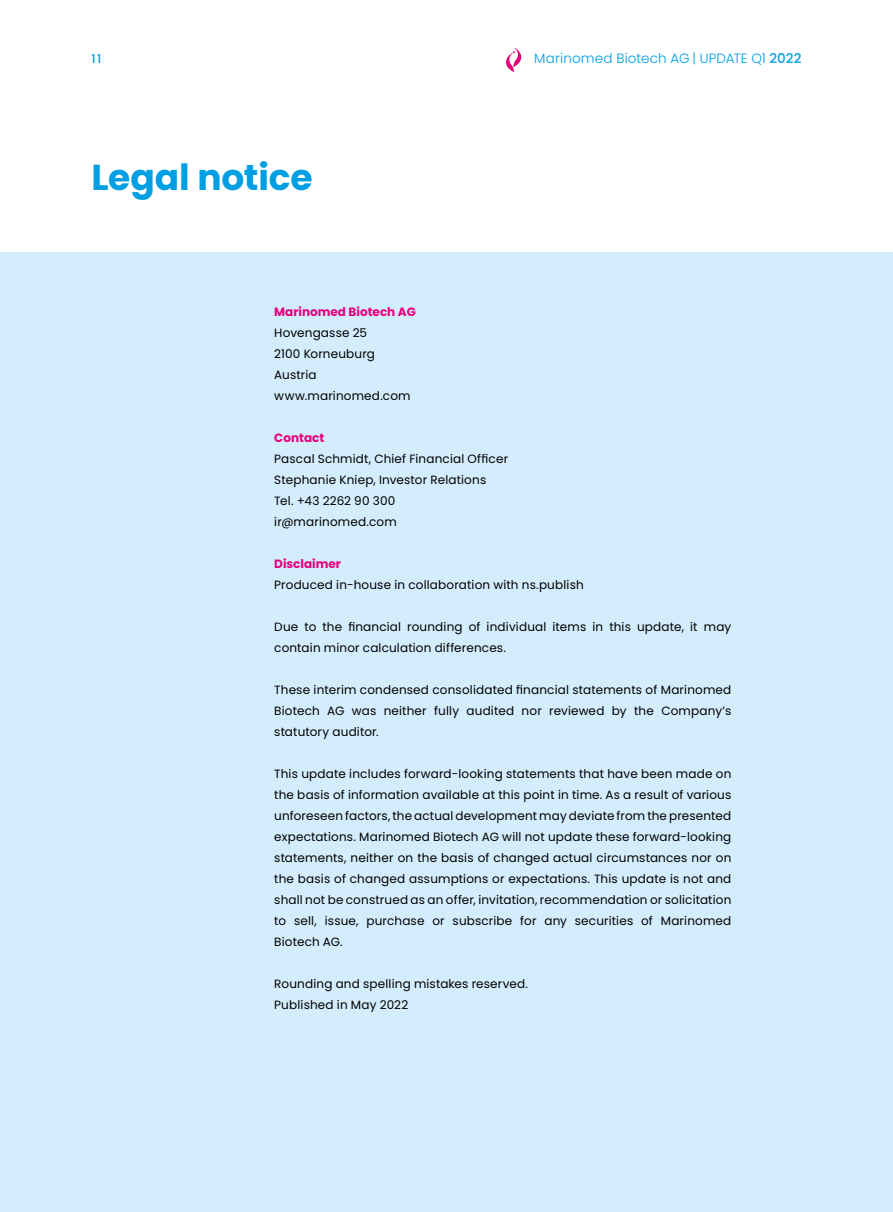
<style>
.page{position:relative;width:893px;height:1212px;background:#fff}
.page>*{position:absolute;margin:0;border:0;box-sizing:border-box;transform-origin:0 0}
.t1{font:700 36px "Poppins";letter-spacing:-.005em;color:#009fe3}
.t2{font:300 13.5px "Poppins";letter-spacing:.01em;color:#009fe3}
.t3{font:12px/21px "Poppins";letter-spacing:.015em;color:#000}
.t4{font:700 12px "Poppins";color:#e6007d}
.t5{font:500 12px "Poppins";color:#009fe3}
.s1{font-weight:500}
</style>
<div class="page">
<div style="left:0;top:252px;width:893px;height:960px;background:#d4edfc"></div>
<svg style="left:506px;top:48px;width:15px;height:24px"></svg>
<p class="t5" style="left:91px;top:52px;width:11px">11</p>
<p class="t2" style="left:534px;top:50px;width:269px">Marinomed Biotech AG | UPDATE Q1 <span class="s1">2022</span></p>
<h1 class="t1" style="left:91px;top:156px;width:223px">Legal notice</h1>
<p class="t4" style="left:274px;top:304px;width:143px">Marinomed Biotech AG</p>
<p class="t3" style="left:274px;top:322px;width:138px">Hovengasse 25<br>2100 Korneuburg<br>Austria www.marinomed.com</p>
<p class="t4" style="left:274px;top:430px;width:52px">Contact</p>
<p class="t3" style="left:274px;top:448px;width:235px">Pascal Schmidt, Chief Financial Officer<br>Stephanie Kniep, Investor Relations<br>Tel. +43 2262 90 300 ir@marinomed.com</p>
<p class="t4" style="left:274px;top:556px;width:68px">Disclaimer</p>
<p class="t3" style="left:274px;top:574px;width:311px">Produced in-house in collaboration with ns.publish</p>
<p class="t3" style="left:274px;top:616px;width:459px">Due to the financial rounding of individual items in this update, it may contain minor calculation differences.</p>
<p class="t3" style="left:274px;top:679px;width:459px;text-align:justify">These interim condensed consolidated financial statements of Marinomed Biotech AG was neither fully audited nor reviewed by the Company’s statutory auditor.</p>
<p class="t3" style="left:274px;top:763px;width:459px;text-align:justify">This update includes forward-looking statements that have been made on the basis of information available at this point in time. As a result of various unforeseen factors, the actual development may deviate from the presented expectations. Marinomed Biotech AG will not update these forward-looking statements, neither on the basis of changed actual circumstances nor on the basis of changed assumptions or expectations. This update is not and shall not be construed as an offer, invitation, recommendation or solicitation to sell, issue, purchase or subscribe for any securities of Marinomed Biotech AG.</p>
<p class="t3" style="left:274px;top:973px;width:255px">Rounding and spelling mistakes reserved.<br>Published in May 2022</p>
</div>
